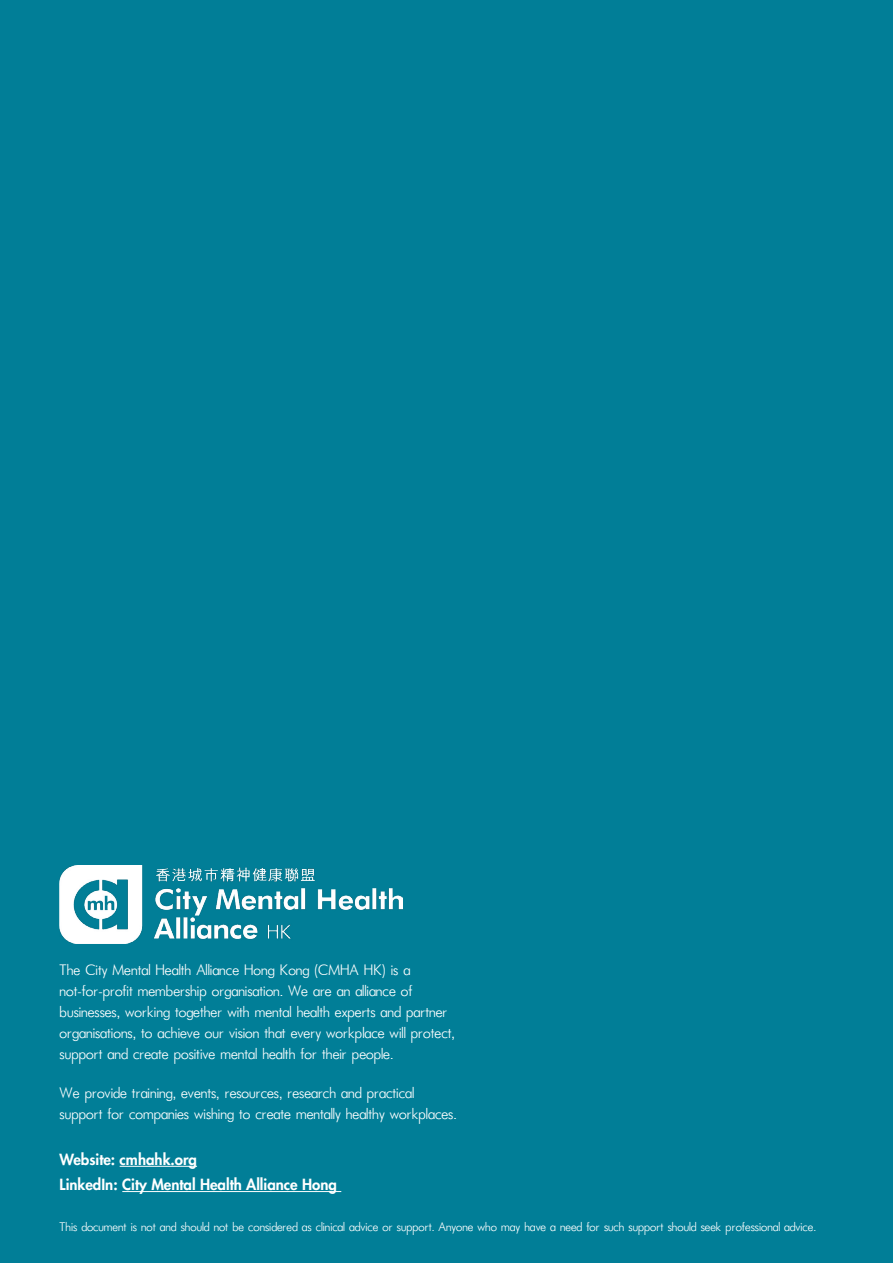
<style>
.page{position:relative;width:893px;height:1263px;background:#017e97}
.page>*{position:absolute;margin:0;border:0;box-sizing:border-box;transform-origin:0 0}
.t1{font:300 16.5px/21px "Futura";color:#fff}
.t2{font:800 15px/25.2px "Futura";color:#fff}
.t3{font:300 13.5px "Futura";color:#fff}
</style>
<div class="page">
<img style="left:60px;top:865px;width:342px;height:79px">
<hr style="left:120px;top:1166px;width:77px;height:1px;background:#fff">
<hr style="left:122px;top:1191px;width:219px;height:1px;background:#fff">
<p class="t1" style="left:60px;top:960px;width:397px">The City Mental Health Alliance Hong Kong (CMHA HK) is a not-for-profit membership organisation. We are an alliance of businesses, working together with mental health experts and partner organisations, to achieve our vision that every workplace will protect, support and create positive mental health for their people.</p>
<p class="t1" style="left:60px;top:1083px;width:398px">We provide training, events, resources, research and practical support for companies wishing to create mentally healthy workplaces.</p>
<p class="t2" style="left:60px;top:1147px;width:279px">Website: cmhahk.org<br>LinkedIn: City Mental Health Alliance Hong</p>
<p class="t3" style="left:60px;top:1220px;width:758px">This document is not and should not be considered as clinical advice or support. Anyone who may have a need for such support should seek professional advice.</p>
</div>
